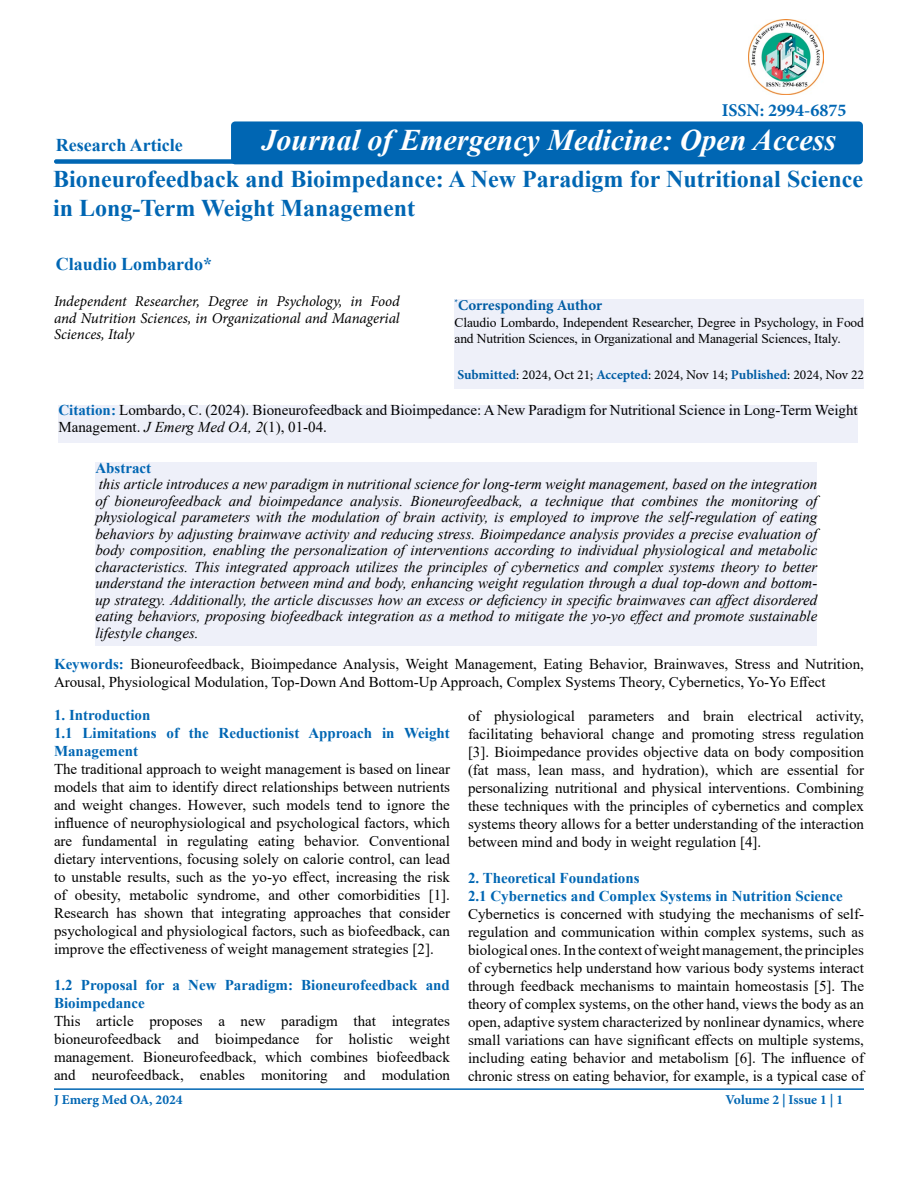
<style>
.page{position:relative;width:918px;height:1188px;background:#fff}
.page>*{position:absolute;margin:0;border:0;box-sizing:border-box;transform-origin:0 0}
.t1{font:italic 700 30px "Times New Roman";color:#fff}
.t2{font:700 24px/28.8px "Times New Roman";color:#0066b3}
.t3{font:700 18px "Times New Roman";color:#0066b3}
.t4{font:700 18px "Minion Pro";color:#0066b3}
.t5{font:15px/18px "Times New Roman";color:#000;text-align:justify}
.t6{font:italic 15px/16.5px "Times New Roman";color:#000;text-align:justify}
.t7{font:700 15px/18px "Times New Roman";color:#0066b3}
.t8{font:italic 15px/16.5px "Minion Pro";letter-spacing:-.005em;color:#000;text-align:justify}
.t9{font:700 15px "Minion Pro";color:#005da4}
.t10{font:13.5px/16.5px "Times New Roman";letter-spacing:-.01em;color:#000}
.t11{font:13.5px "Minion Pro";color:#000}
.t12{font:700 13.5px "Minion Pro";color:#0066b3}
.s1{font-weight:700;color:#005da4}
.s2{font-weight:700;color:#0066b3}
.s3{font-style:italic}
</style>
<div class="page">
<div style="left:58px;top:405px;width:800px;height:38px;background:#eef0f9"></div>
<div style="left:54px;top:159px;width:523px;height:5px;background:#0066b3;border-radius:2px"></div>
<hr style="left:54px;top:1088px;width:810px;height:2px;background:#0066b3">
<div style="left:455px;top:299px;width:409px;height:89px;background:#eef0f9"></div>
<div style="left:95px;top:462px;width:722px;height:183px;background:#eef0f9"></div>
<img style="left:749px;top:20px;width:75px;height:75px">
<div style="left:231px;top:121px;width:632px;height:43px;background:#0066b3;border-radius:4px"></div>
<p class="t3" style="left:56px;top:132px;width:129px">Research Article</p>
<p class="t4" style="left:722px;top:97px;width:126px">ISSN: 2994-6875</p>
<h1 class="t1" style="left:262px;top:119px;width:576px">Journal of Emergency Medicine: Open Access</h1>
<h2 class="t2" style="left:53px;top:164px;width:811px">Bioneurofeedback and Bioimpedance: A New Paradigm for Nutritional Science in Long-Term Weight Management</h2>
<p class="t3" style="left:56px;top:251px;width:158px">Claudio Lombardo*</p>
<p class="t8" style="left:54px;top:293px;width:347px">Independent Researcher, Degree in Psychology, in Food and Nutrition Sciences, in Organizational and Managerial Sciences, Italy</p>
<p class="t9" style="left:455px;top:295px;width:149px"><sup>*</sup>Corresponding Author</p>
<p class="t10" style="left:455px;top:314px;width:411px">Claudio Lombardo, Independent Researcher, Degree in Psychology, in Food and Nutrition Sciences, in Organizational and Managerial Sciences, Italy.</p>
<p class="t11" style="left:457px;top:366px;width:408px"><span class="s1">Submitted</span>: 2024, Oct 21; <span class="s1">Accepted</span>: 2024, Nov 14; <span class="s1">Published</span>: 2024, Nov 22</p>
<p class="t5" style="left:58px;top:402px;width:801px;line-height:16.5px"><span class="s2">Citation:</span> Lombardo, C. (2024). Bioneurofeedback and Bioimpedance: A New Paradigm for Nutritional Science in Long-Term Weight<br>Management. <span class="s3">J Emerg Med OA, 2</span>(1), 01-04.</p>
<p class="t7" style="left:95px;top:458px;width:57px">Abstract</p>
<p class="t6" style="left:95px;top:475px;width:723px">this article introduces a new paradigm in nutritional science for long-term weight management, based on the integration of bioneurofeedback and bioimpedance analysis. Bioneurofeedback, a technique that combines the monitoring of physiological parameters with the modulation of brain activity, is employed to improve the self-regulation of eating behaviors by adjusting brainwave activity and reducing stress. Bioimpedance analysis provides a precise evaluation of body composition, enabling the personalization of interventions according to individual physiological and metabolic characteristics. This integrated approach utilizes the principles of cybernetics and complex systems theory to better understand the interaction between mind and body, enhancing weight regulation through a dual top-down and bottom&shy;up strategy. Additionally, the article discusses how an excess or deficiency in specific brainwaves can affect disordered eating behaviors, proposing biofeedback integration as a method to mitigate the yo-yo effect and promote sustainable lifestyle changes.</p>
<p class="t5" style="left:54px;top:655px;width:812px"><span class="s2">Keywords:</span> Bioneurofeedback, Bioimpedance Analysis, Weight Management, Eating Behavior, Brainwaves, Stress and Nutrition,<br>Arousal, Physiological Modulation, Top-Down And Bottom-Up Approach, Complex Systems Theory, Cybernetics, Yo-Yo Effect</p>
<p class="t7" style="left:54px;top:706px;width:397px">1. Introduction<br>1.1 Limitations of the Reductionist Approach in Weight<br>Management</p>
<p class="t5" style="left:54px;top:760px;width:398px">The traditional approach to weight management is based on linear models that aim to identify direct relationships between nutrients and weight changes. However, such models tend to ignore the influence of neurophysiological and psychological factors, which are fundamental in regulating eating behavior. Conventional dietary interventions, focusing solely on calorie control, can lead to unstable results, such as the yo-yo effect, increasing the risk of obesity, metabolic syndrome, and other comorbidities [1].<br>Research has shown that integrating approaches that consider psychological and physiological factors, such as biofeedback, can improve the effectiveness of weight management strategies [2].</p>
<p class="t7" style="left:54px;top:976px;width:397px">1.2 Proposal for a New Paradigm: Bioneurofeedback and<br>Bioimpedance</p>
<p class="t5" style="left:54px;top:1012px;width:398px">This article proposes a new paradigm that integrates bioneurofeedback and bioimpedance for holistic weight management. Bioneurofeedback, which combines biofeedback and neurofeedback, enables monitoring and modulation</p>
<p class="t5" style="left:468px;top:706px;width:398px">of physiological parameters and brain electrical activity, facilitating behavioral change and promoting stress regulation [3]. Bioimpedance provides objective data on body composition (fat mass, lean mass, and hydration), which are essential for personalizing nutritional and physical interventions. Combining these techniques with the principles of cybernetics and complex systems theory allows for a better understanding of the interaction between mind and body in weight regulation [4].</p>
<p class="t7" style="left:468px;top:868px;width:376px">2. Theoretical Foundations<br>2.1 Cybernetics and Complex Systems in Nutrition Science</p>
<p class="t5" style="left:468px;top:904px;width:398px">Cybernetics is concerned with studying the mechanisms of self&shy;regulation and communication within complex systems, such as biological ones. In the context of weight management, the principles of cybernetics help understand how various body systems interact through feedback mechanisms to maintain homeostasis [5]. The theory of complex systems, on the other hand, views the body as an open, adaptive system characterized by nonlinear dynamics, where small variations can have significant effects on multiple systems, including eating behavior and metabolism [6]. The influence of chronic stress on eating behavior, for example, is a typical case of</p>
<p class="t12" style="left:54px;top:1090px;width:130px">J Emerg Med OA, 2024</p>
<p class="t12" style="left:726px;top:1090px;width:119px">Volume 2 | Issue 1 | 1</p>
</div>
